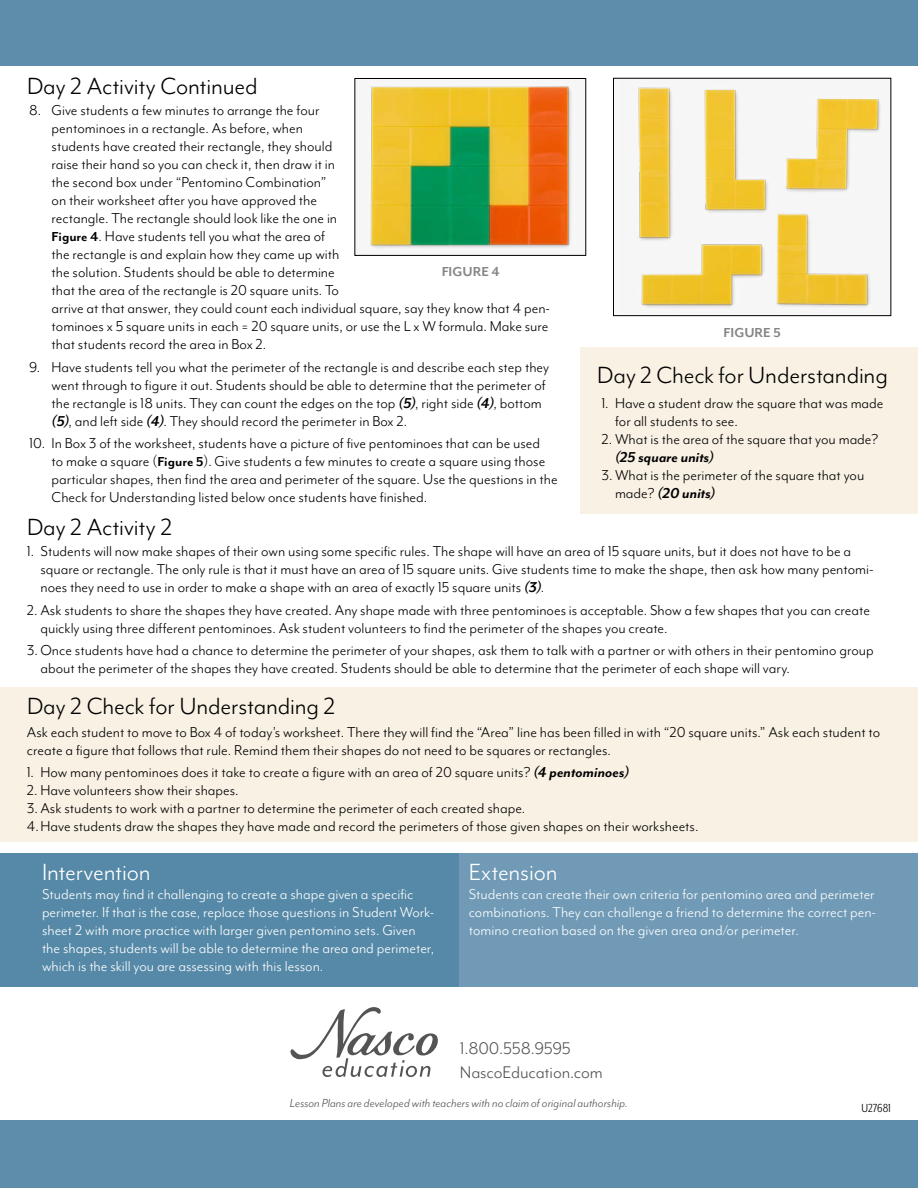
<style>
.page{position:relative;width:918px;height:1188px;background:#fff}
.page>*{position:absolute;margin:0;border:0;box-sizing:border-box;transform-origin:0 0}
.t1{font:27px "Mr Eaves Mod OT";letter-spacing:-.005em;color:#000}
.t2{font:27px "Mr Eaves Mod OT";letter-spacing:-.005em;color:#fff}
.t3{font:19.5px/24.3px "Mr Eaves Mod OT";letter-spacing:-.005em;color:#545454}
.t4{font:16.5px/18px "Mr Eaves Mod OT";color:#000}
.t5{font:16.5px/18px "Mr Eaves Mod OT";color:#fff}
.t6{font:italic 700 16.5px "Mr Eaves Mod OT";color:#000}
.t7{font:700 15px "Mr Eaves Mod OT";color:#868687}
.t8{font:italic 13.5px "Mr Eaves Mod OT";letter-spacing:.01em;color:#545454}
.t9{font:13.5px "Mr Eaves XL Mod Nar OT";color:#000}
.s1{font-weight:700;font-size:15px}
.s2{font-weight:700;font-style:italic}
</style>
<div class="page">
<div style="left:0;top:687px;width:918px;height:154px;background:#f8f1e4"></div>
<svg style="left:290px;top:1007px;width:148px;height:70px"></svg>
<div style="left:0;top:0;width:918px;height:66px;background:#5d8daa"></div>
<div style="left:0;top:1120px;width:918px;height:68px;background:#5d8daa"></div>
<div style="left:458px;top:853px;width:460px;height:134px;background:#709ab6"></div>
<div style="left:580px;top:348px;width:338px;height:166px;background:#f8f1e4"></div>
<div style="left:0;top:853px;width:459px;height:134px;background:#5689a7"></div>
<img style="left:366px;top:82px;width:207px;height:168px">
<div style="left:354px;top:78px;width:232px;height:178px;border:1px solid #000"></div>
<img style="left:637px;top:87px;width:247px;height:222px">
<div style="left:613px;top:78px;width:278px;height:238px;border:1px solid #000"></div>
<h1 class="t1" style="left:27px;top:71px;width:232px">Day 2 Activity Continued</h1>
<p class="t4" style="left:52px;top:101px;width:500px;text-indent:-22px">8. Give students a few minutes to arrange the four<br>pentominoes in a rectangle. As before, when<br>students have created their rectangle, they should<br>raise their hand so you can check it, then draw it in<br>the second box under “Pentomino Combination”<br>on their worksheet after you have approved the<br>rectangle. The rectangle should look like the one in<br><span class="s1">Figure 4</span>. Have students tell you what the area of<br>the rectangle is and explain how they came up with<br>the solution. Students should be able to determine<br>that the area of the rectangle is 20 square units. To<br>arrive at that answer, they could count each individual square, say they know that 4 pen&shy;tominoes x 5 square units in each = 20 square units, or use the L x W formula. Make sure that students record the area in Box 2.</p>
<p class="t4" style="left:52px;top:358px;width:499px;text-indent:-23px">9. Have students tell you what the perimeter of the rectangle is and describe each step they went through to figure it out. Students should be able to determine that the perimeter of the rectangle is 18 units. They can count the edges on the top <span class="s2">(5)</span>, right side <span class="s2">(4)</span>, bottom <span class="s2">(5)</span>, and left side <span class="s2">(4)</span>. They should record the perimeter in Box 2.</p>
<p class="t4" style="left:52px;top:434px;width:508px;text-indent:-22px">10. In Box 3 of the worksheet, students have a picture of five pentominoes that can be used<br>to make a square (<span class="s1">Figure 5</span>). Give students a few minutes to create a square using those particular shapes, then find the area and perimeter of the square. Use the questions in the Check for Understanding listed below once students have finished.</p>
<p class="t7" style="left:442px;top:264px;width:60px">FIGURE 4</p>
<h1 class="t1" style="left:27px;top:512px;width:147px">Day 2 Activity 2</h1>
<p class="t7" style="left:724px;top:324px;width:59px">FIGURE 5</p>
<h1 class="t1" style="left:597px;top:360px;width:292px">Day 2 Check for Understanding</h1>
<p class="t4" style="left:615px;top:395px;width:270px;text-indent:-13px">1. Have a student draw the square that was made for all students to see.</p>
<p class="t4" style="left:602px;top:431px;width:278px">2. What is the area of the square that you made?</p>
<p class="t6" style="left:615px;top:449px;width:101px">(25 square units)</p>
<p class="t4" style="left:615px;top:467px;width:251px;text-indent:-13px">3. What is the perimeter of the square that you made? <span class="s2">(20 units)</span></p>
<p class="t4" style="left:40px;top:543px;width:835px;text-indent:-13px">1. Students will now make shapes of their own using some specific rules. The shape will have an area of 15 square units, but it does not have to be a square or rectangle. The only rule is that it must have an area of 15 square units. Give students time to make the shape, then ask how many pentomi&shy;noes they need to use in order to make a shape with an area of exactly 15 square units <span class="s2">(3)</span>.</p>
<p class="t4" style="left:40px;top:601px;width:831px;text-indent:-13px">2. Ask students to share the shapes they have created. Any shape made with three pentominoes is acceptable. Show a few shapes that you can create quickly using three different pentominoes. Ask student volunteers to find the perimeter of the shapes you create.</p>
<p class="t4" style="left:40px;top:642px;width:835px;text-indent:-13px">3.Once students have had a chance to determine the perimeter of your shapes, ask them to talk with a partner or with others in their pentomino group about the perimeter of the shapes they have created. Students should be able to determine that the perimeter of each shape will vary.</p>
<h1 class="t1" style="left:27px;top:691px;width:310px">Day 2 Check for Understanding 2</h1>
<p class="t4" style="left:27px;top:723px;width:855px">Ask each student to move to Box 4 of today’s worksheet. There they will find the “Area” line has been filled in with “20 square units.” Ask each student to create a figure that follows that rule. Remind them their shapes do not need to be squares or rectangles.</p>
<p class="t4" style="left:27px;top:763px;width:604px">1. How many pentominoes does it take to create a figure with an area of 20 square units? <span class="s2">(4 pentominoes)</span></p>
<p class="t4" style="left:27px;top:781px;width:673px">2. Have volunteers show their shapes.<br>3.Ask students to work with a partner to determine the perimeter of each created shape.<br>4.Have students draw the shapes they have made and record the perimeters of those given shapes on their worksheets.</p>
<h1 class="t2" style="left:42px;top:857px;width:110px">Intervention</h1>
<h1 class="t2" style="left:469px;top:857px;width:90px">Extension</h1>
<p class="t5" style="left:42px;top:885px;width:394px">Students may find it challenging to create a shape given a specific perimeter. If that is the case, replace those questions in Student Work&shy;sheet 2 with more practice with larger given pentomino sets. Given the shapes, students will be able to determine the area and perimeter, which is the skill you are assessing with this lesson.</p>
<p class="t5" style="left:469px;top:885px;width:409px;text-align:justify">Students can create their own criteria for pentomino area and perimeter combinations. They can challenge a friend to determine the correct pen&shy;tomino creation based on the given area and/or perimeter.</p>
<p class="t3" style="left:460px;top:1036px;width:145px">1.800.558.9595<br>NascoEducation.com</p>
<p class="t8" style="left:290px;top:1096px;width:340px">Lesson Plans are developed with teachers with no claim of original authorship.</p>
<p class="t9" style="left:862px;top:1101px;width:31px">U27681</p>
</div>
